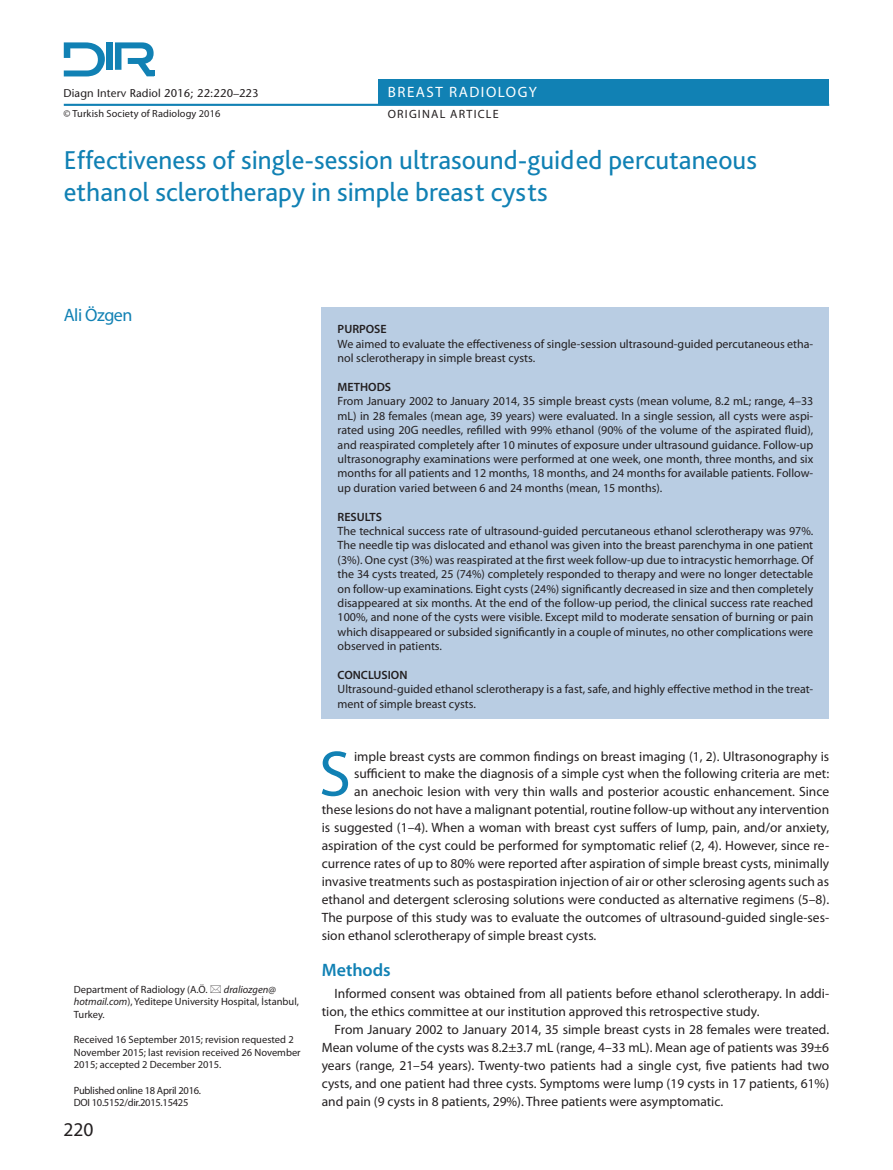
<style>
.page{position:relative;width:893px;height:1170px;background:#fff}
.page>*{position:absolute;margin:0;border:0;box-sizing:border-box;transform-origin:0 0}
.t1{font:64.65px "Myriad Pro";color:#1181b4}
.t2{font:27px/32.4px "Bliss Pro";color:#1181b4}
.t3{font:19.5px "Myriad Pro";color:#231f20}
.t4{font:18px "Myriad Pro";letter-spacing:-.025em;color:#1181b4}
.t5{font:600 18px "Myriad Pro";color:#1181b4}
.t6{font:15px "Myriad Pro";letter-spacing:.1em;color:#fff}
.t7{font:13.5px/18px "Myriad Pro";color:#231f20}
.t8{font:12px/14.4px "Myriad Pro";color:#231f20}
.t9{font:600 12px "Myriad Pro";color:#231f20}
.t10{font:12px "Myriad Pro";letter-spacing:.1em;color:#231f20}
.t11{font:11.25px "Stone Sans Normal Tr";letter-spacing:.01em;color:#231f20}
.t12{font:10.5px/12.6px "Myriad Pro";color:#231f20}
.t13{font:10.5px "Myriad Pro";letter-spacing:-.025em;color:#231f20}
.t14{font:10.35px "Myriad Pro";letter-spacing:.01em;color:#231f20}
.s1{font-style:italic}
</style>
<div class="page">
<div style="left:378px;top:79px;width:451px;height:26px;background:#1181b4"></div>
<hr style="left:64px;top:104px;width:765px;height:2px;background:#1181b4">
<div style="left:147px;top:70px;width:8px;height:6px;background:#1181b4"></div>
<div style="left:106px;top:42px;width:7px;height:28px;background:#1181b4"></div>
<svg style="left:64px;top:42px;width:41px;height:34px"></svg>
<svg style="left:115px;top:42px;width:39px;height:34px"></svg>
<div style="left:322px;top:308px;width:507px;height:411px;background:#b9cde3"></div>
<p class="t11" style="left:63px;top:86px;width:197px">Diagn Interv Radiol 2016; 22:220–223</p>
<p class="t14" style="left:63px;top:107px;width:159px">© Turkish Society of Radiology 2016</p>
<p class="t6" style="left:388px;top:83px;width:151px">BREAST RADIOLOGY</p>
<p class="t10" style="left:388px;top:107px;width:112px">ORIGINAL ARTICLE</p>
<p class="t2" style="left:64px;top:143px;width:695px">Effectiveness of single-session ultrasound-guided percutaneous ethanol sclerotherapy in simple breast cysts</p>
<p class="t4" style="left:64px;top:304px;width:70px">Ali Özgen</p>
<p class="t12" style="left:74px;top:982px;width:135px">Department of Radiology (A.Ö.</p>
<p class="t12" style="left:74px;top:982px;width:226px;text-indent:150px"><span class="s1">draliozgen@ hotmail.com</span>), Yeditepe University Hospital, İstanbul,<br>Turkey.</p>
<p class="t12" style="left:74px;top:1033px;width:228px">Received 16 September 2015; revision requested 2<br>November 2015; last revision received 26 November<br>2015; accepted 2 December 2015.</p>
<p class="t13" style="left:74px;top:1083px;width:129px">Published online 18 April 2016.</p>
<p class="t13" style="left:74px;top:1096px;width:116px">DOI 10.5152/dir.2015.15425</p>
<p class="t3" style="left:64px;top:1116px;width:32px">220</p>
<p class="t9" style="left:338px;top:321px;width:51px">PURPOSE</p>
<p class="t8" style="left:338px;top:336px;width:477px">We aimed to evaluate the effectiveness of single-session ultrasound-guided percutaneous etha&shy;nol sclerotherapy in simple breast cysts.</p>
<p class="t9" style="left:338px;top:379px;width:55px">METHODS</p>
<p class="t8" style="left:338px;top:394px;width:477px;text-align:justify">From January 2002 to January 2014, 35 simple breast cysts (mean volume, 8.2 mL; range, 4–33 mL) in 28 females (mean age, 39 years) were evaluated. In a single session, all cysts were aspi&shy;rated using 20G needles, refilled with 99% ethanol (90% of the volume of the aspirated fluid), and reaspirated completely after 10 minutes of exposure under ultrasound guidance. Follow-up ultrasonography examinations were performed at one week, one month, three months, and six months for all patients and 12 months, 18 months, and 24 months for available patients. Follow&shy;up duration varied between 6 and 24 months (mean, 15 months).</p>
<p class="t9" style="left:338px;top:509px;width:46px">RESULTS</p>
<p class="t8" style="left:338px;top:523px;width:477px;text-align:justify">The technical success rate of ultrasound-guided percutaneous ethanol sclerotherapy was 97%.<br>The needle tip was dislocated and ethanol was given into the breast parenchyma in one patient (3%). One cyst (3%) was reaspirated at the first week follow-up due to intracystic hemorrhage. Of the 34 cysts treated, 25 (74%) completely responded to therapy and were no longer detectable on follow-up examinations. Eight cysts (24%) significantly decreased in size and then completely disappeared at six months. At the end of the follow-up period, the clinical success rate reached 100%, and none of the cysts were visible. Except mild to moderate sensation of burning or pain which disappeared or subsided significantly in a couple of minutes, no other complications were observed in patients.</p>
<p class="t9" style="left:338px;top:667px;width:71px">CONCLUSION</p>
<p class="t8" style="left:338px;top:682px;width:477px">Ultrasound-guided ethanol sclerotherapy is a fast, safe, and highly effective method in the treat&shy;ment of simple breast cysts.</p>
<p class="t1" style="left:319px;top:734px;width:33px">S</p>
<p class="t7" style="left:354px;top:747px;width:476px">imple breast cysts are common findings on breast imaging (1, 2). Ultrasonography is</p>
<p class="t7" style="left:354px;top:764px;width:476px">sufficient to make the diagnosis of a simple cyst when the following criteria are met:</p>
<p class="t7" style="left:354px;top:781px;width:476px">an anechoic lesion with very thin walls and posterior acoustic enhancement. Since</p>
<p class="t7" style="left:322px;top:799px;width:509px">these lesions do not have a malignant potential, routine follow-up without any intervention</p>
<p class="t7" style="left:322px;top:817px;width:509px">is suggested (1–4). When a woman with breast cyst suffers of lump, pain, and/or anxiety,</p>
<p class="t7" style="left:322px;top:835px;width:509px">aspiration of the cyst could be performed for symptomatic relief (2, 4). However, since re-</p>
<p class="t7" style="left:322px;top:853px;width:509px">currence rates of up to 80% were reported after aspiration of simple breast cysts, minimally</p>
<p class="t7" style="left:322px;top:871px;width:509px">invasive treatments such as postaspiration injection of air or other sclerosing agents such as</p>
<p class="t7" style="left:322px;top:889px;width:509px">ethanol and detergent sclerosing solutions were conducted as alternative regimens (5–8).</p>
<p class="t7" style="left:322px;top:907px;width:509px">The purpose of this study was to evaluate the outcomes of ultrasound-guided single-ses-</p>
<p class="t7" style="left:322px;top:925px;width:276px">sion ethanol sclerotherapy of simple breast cysts.</p>
<p class="t5" style="left:322px;top:958px;width:70px">Methods</p>
<p class="t7" style="left:322px;top:984px;width:509px;text-indent:13px">Informed consent was obtained from all patients before ethanol sclerotherapy. In addi&shy;tion, the ethics committee at our institution approved this retrospective study.</p>
<p class="t7" style="left:322px;top:1020px;width:509px;text-align:justify;text-indent:13px">From January 2002 to January 2014, 35 simple breast cysts in 28 females were treated.<br>Mean volume of the cysts was 8.2±3.7 mL (range, 4–33 mL). Mean age of patients was 39±6 years (range, 21–54 years). Twenty-two patients had a single cyst, five patients had two cysts, and one patient had three cysts. Symptoms were lump (19 cysts in 17 patients, 61%) and pain (9 cysts in 8 patients, 29%). Three patients were asymptomatic.</p>
</div>
